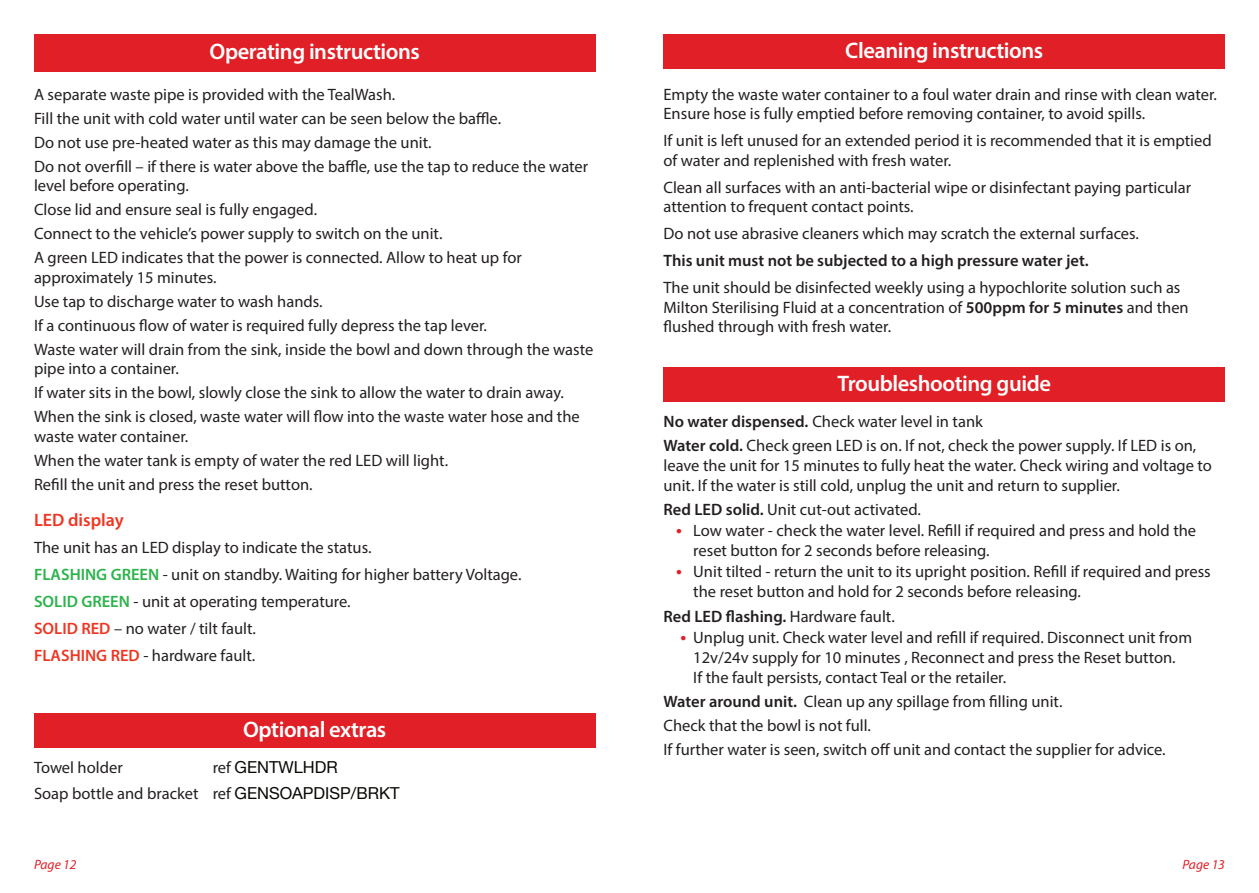
<style>
.page{position:relative;width:1259px;height:893px;background:#fff}
.page>*{position:absolute;margin:0;border:0;box-sizing:border-box;transform-origin:0 0}
.t1{font:600 22.5px "Myriad Pro";letter-spacing:-.02em;color:#fff}
.t2{font:600 18px "Myriad Pro";color:#ef3622}
.t3{font:16.5px/24px "Myriad Pro";color:#231f20}
.t4{font:600 16.5px "Myriad Pro";color:#231f20}
.t5{font:16.5px "Helvetica Neue";color:#080704}
.t6{font:italic 13.5px "Myriad Pro";color:#e11f26}
.s1{font-weight:600;color:#2cb34b}
.s2{font-weight:600;color:#ef3622}
.s3{font-family:"Myriad Pro";color:#231f20}
.s4{font-family:"Helvetica Neue";color:#080704}
.s5{font-weight:600}
.s6{font-weight:600;font-size:18.75px;color:#e01f26}
.s7{font-weight:400}
</style>
<div class="page">
<div style="left:34px;top:714px;width:561px;height:34px;background:#e01f26"></div>
<div style="left:663px;top:34px;width:562px;height:34px;background:#e01f26"></div>
<div style="left:663px;top:367px;width:562px;height:34px;background:#e01f26"></div>
<div style="left:34px;top:34px;width:561px;height:38px;background:#e01f26"></div>
<h1 class="t1" style="left:210px;top:43px;width:212px">Operating instructions</h1>
<p class="t3" style="left:34px;top:83px;width:556px">A separate waste pipe is provided with the TealWash.<br>Fill the unit with cold water until water can be seen below the baffle.<br>Do not use pre-heated water as this may damage the unit.<br>Do not overfill – if there is water above the baffle, use the tap to reduce the water</p>
<p class="t3" style="left:34px;top:175px;width:489px">level before operating.<br>Close lid and ensure seal is fully engaged.<br>Connect to the vehicle’s power supply to switch on the unit.<br>A green LED indicates that the power is connected. Allow to heat up for</p>
<p class="t3" style="left:34px;top:266px;width:561px">approximately 15 minutes.<br>Use tap to discharge water to wash hands.<br>If a continuous flow of water is required fully depress the tap lever.<br>Waste water will drain from the sink, inside the bowl and down through the waste</p>
<p class="t3" style="left:34px;top:358px;width:547px">pipe into a container.<br>If water sits in the bowl, slowly close the sink to allow the water to drain away.<br>When the sink is closed, waste water will flow into the waste water hose and the</p>
<p class="t3" style="left:34px;top:425px;width:415px">waste water container.<br>When the water tank is empty of water the red LED will light.<br>Refill the unit and press the reset button.</p>
<p class="t2" style="left:34px;top:512px;width:91px">LED display</p>
<p class="t3" style="left:34px;top:535px;width:489px;line-height:27px">The unit has an LED display to indicate the status.<br><span class="s1">FLASHING GREEN</span> - unit on standby. Waiting for higher battery Voltage.<br><span class="s1">SOLID GREEN</span> - unit at operating temperature.<br><span class="s2">SOLID RED</span> – no water / tilt fault.<br><span class="s2">FLASHING RED</span> - hardware fault.</p>
<h1 class="t1" style="left:243px;top:720px;width:145px">Optional extras</h1>
<p class="t3" style="left:34px;top:757px;width:90px">Towel holder</p>
<p class="t5" style="left:213px;top:758px;width:127px"><span class="s3">ref</span> GENTWLHDR</p>
<p class="t3" style="left:34px;top:783px;width:367px">Soap bottle and bracket ref <span class="s4">GENSOAPDISP/BRKT</span></p>
<h1 class="t1" style="left:845px;top:41px;width:199px">Cleaning instructions</h1>
<p class="t3" style="left:663px;top:86px;width:555px;line-height:19.5px">Empty the waste water container to a foul water drain and rinse with clean water.<br>Ensure hose is fully emptied before removing container, to avoid spills.</p>
<p class="t3" style="left:663px;top:132px;width:550px;line-height:19.5px">If unit is left unused for an extended period it is recommended that it is emptied of water and replenished with fresh water.</p>
<p class="t3" style="left:663px;top:179px;width:529px;line-height:19.5px">Clean all surfaces with an anti-bacterial wipe or disinfectant paying particular attention to frequent contact points.</p>
<p class="t3" style="left:663px;top:223px;width:477px">Do not use abrasive cleaners which may scratch the external surfaces.</p>
<p class="t4" style="left:663px;top:254px;width:426px">This unit must not be subjected to a high pressure water jet.</p>
<p class="t3" style="left:663px;top:279px;width:527px;line-height:19.5px">The unit should be disinfected weekly using a hypochlorite solution such as<br>Milton Sterilising Fluid at a concentration of <span class="s5">500ppm for 5 minutes</span> and then flushed through with fresh water.</p>
<h1 class="t1" style="left:837px;top:374px;width:215px">Troubleshooting guide</h1>
<p class="t3" style="left:663px;top:410px;width:534px"><span class="s5">No water dispensed.</span> Check water level in tank<br><span class="s5">Water cold.</span> Check green LED is on. If not, check the power supply. If LED is on,</p>
<p class="t3" style="left:663px;top:457px;width:550px;line-height:19.8px">leave the unit for 15 minutes to fully heat the water. Check wiring and voltage to unit. If the water is still cold, unplug the unit and return to supplier.</p>
<p class="t3" style="left:663px;top:499px;width:259px"><span class="s5">Red LED solid.</span> Unit cut-out activated.</p>
<p class="t3" style="left:693px;top:522px;width:504px;line-height:19.8px;text-indent:-17px"><span class="s6">•</span> Low water - check the water level. Refill if required and press and hold the reset button for 2 seconds before releasing.</p>
<p class="t3" style="left:693px;top:563px;width:519px;line-height:19.8px;text-indent:-17px"><span class="s6">•</span> Unit tilted - return the unit to its upright position. Refill if required and press the reset button and hold for 2 seconds before releasing.</p>
<p class="t4" style="left:663px;top:609px;width:233px">Red LED flashing. <span class="s7">Hardware fault.</span></p>
<p class="t3" style="left:693px;top:629px;width:500px;line-height:19.8px;text-indent:-13px"><span class="s6">•</span> Unplug unit. Check water level and refill if required. Disconnect unit from<br>12v/24v supply for 10 minutes , Reconnect and press the Reset button.<br>If the fault persists, contact Teal or the retailer.</p>
<p class="t3" style="left:663px;top:690px;width:504px"><span class="s5">Water around unit.</span> Clean up any spillage from filling unit.<br>Check that the bowl is not full.<br>If further water is seen, switch off unit and contact the supplier for advice.</p>
<p class="t6" style="left:34px;top:858px;width:44px">Page 12</p>
<p class="t6" style="left:1182px;top:858px;width:44px">Page 13</p>
</div>
